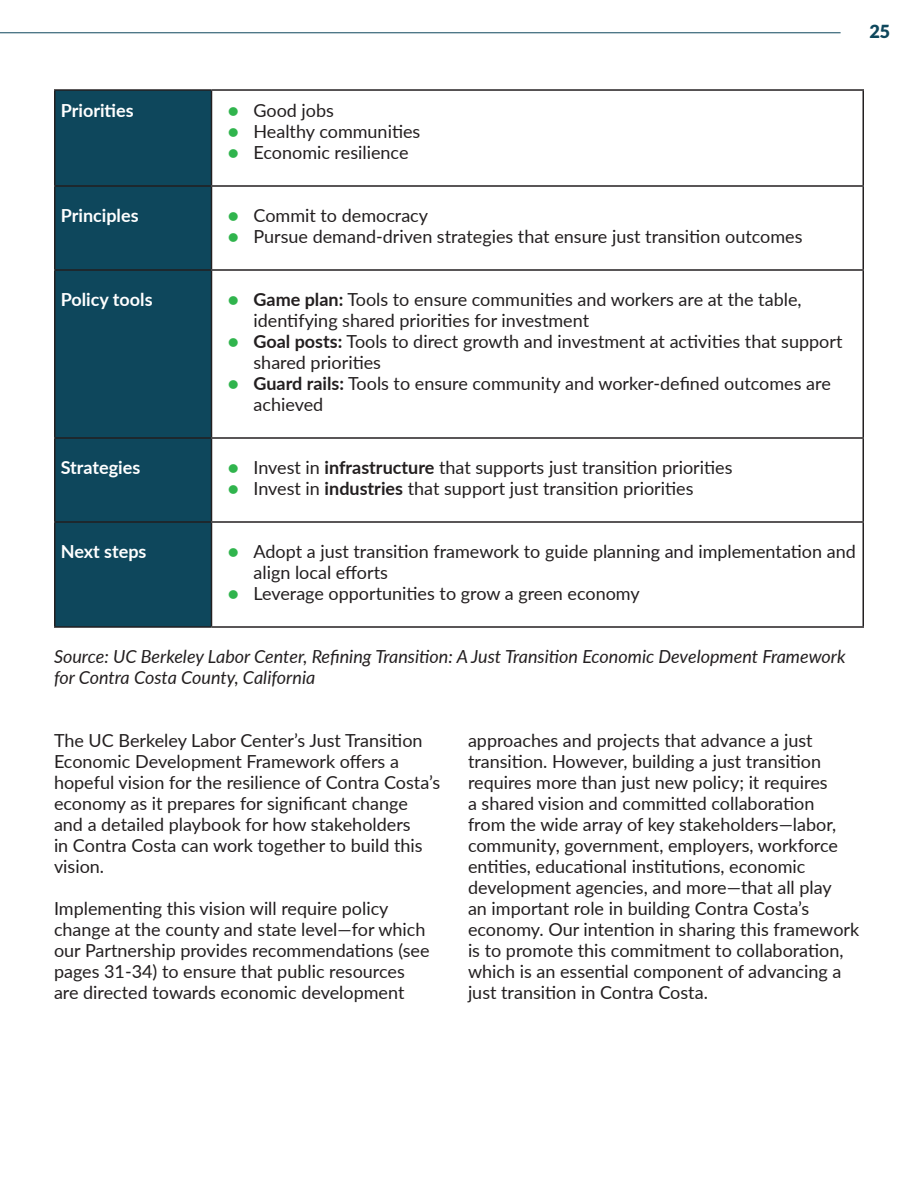
<style>
.page{position:relative;width:918px;height:1188px;background:#fff}
.page>*{position:absolute;margin:0;border:0;box-sizing:border-box;transform-origin:0 0}
.t1{font:18px/21px "Lato";color:#231f20}
.t2{font:italic 18px/21px "Lato";color:#231f20}
.t3{font:700 18px "Lato";color:#fff}
.t4{font:900 18px "Lato";color:#0e475c}
.s1{font-weight:900;color:#30b44d}
.s2{font-weight:700}
</style>
<div class="page">
<hr style="left:0;top:32px;width:841px;height:1px;background:#0e475c">
<div style="left:56px;top:91px;width:155px;height:535px;background:#0e475c"></div>
<hr style="left:54px;top:89px;width:158px;height:2px;background:#231f20">
<hr style="left:54px;top:91px;width:2px;height:94px;background:#231f20">
<hr style="left:212px;top:89px;width:652px;height:2px;background:#231f20">
<hr style="left:211px;top:91px;width:1px;height:94px;background:#231f20">
<hr style="left:862px;top:91px;width:2px;height:94px;background:#231f20">
<hr style="left:54px;top:185px;width:158px;height:2px;background:#231f20">
<hr style="left:54px;top:187px;width:2px;height:82px;background:#231f20">
<hr style="left:212px;top:185px;width:652px;height:2px;background:#231f20">
<hr style="left:211px;top:187px;width:1px;height:82px;background:#231f20">
<hr style="left:862px;top:187px;width:2px;height:82px;background:#231f20">
<hr style="left:54px;top:269px;width:158px;height:2px;background:#231f20">
<hr style="left:54px;top:271px;width:2px;height:166px;background:#231f20">
<hr style="left:212px;top:269px;width:652px;height:2px;background:#231f20">
<hr style="left:211px;top:271px;width:1px;height:166px;background:#231f20">
<hr style="left:862px;top:271px;width:2px;height:166px;background:#231f20">
<hr style="left:54px;top:437px;width:158px;height:2px;background:#231f20">
<hr style="left:54px;top:439px;width:2px;height:82px;background:#231f20">
<hr style="left:212px;top:437px;width:652px;height:2px;background:#231f20">
<hr style="left:211px;top:439px;width:1px;height:82px;background:#231f20">
<hr style="left:862px;top:439px;width:2px;height:82px;background:#231f20">
<hr style="left:54px;top:521px;width:158px;height:2px;background:#231f20">
<hr style="left:54px;top:523px;width:2px;height:103px;background:#231f20">
<hr style="left:212px;top:521px;width:652px;height:2px;background:#231f20">
<hr style="left:211px;top:523px;width:1px;height:103px;background:#231f20">
<hr style="left:862px;top:523px;width:2px;height:103px;background:#231f20">
<hr style="left:54px;top:626px;width:158px;height:2px;background:#231f20">
<hr style="left:212px;top:626px;width:652px;height:2px;background:#231f20">
<p class="t4" style="left:869px;top:21px;width:22px">25</p>
<p class="t3" style="left:61px;top:97px;width:74px">Priorities</p>
<p class="t1" style="left:228px;top:99px;width:108px"><span class="s1">•</span> Good jobs</p>
<p class="t1" style="left:228px;top:120px;width:194px"><span class="s1">•</span> Healthy communities</p>
<p class="t1" style="left:228px;top:141px;width:182px"><span class="s1">•</span> Economic resilience</p>
<p class="t3" style="left:61px;top:202px;width:79px">Principles</p>
<p class="t1" style="left:228px;top:204px;width:202px"><span class="s1">•</span> Commit to democracy</p>
<p class="t1" style="left:228px;top:225px;width:576px"><span class="s1">•</span> Pursue demand-driven strategies that ensure just transition outcomes</p>
<p class="t3" style="left:61px;top:286px;width:93px">Policy tools</p>
<p class="t1" style="left:254px;top:288px;width:550px;text-indent:-26px"><span class="s1">•</span> <span class="s2">Game plan:</span> Tools to ensure communities and workers are at the table, identifying shared priorities for investment</p>
<p class="t1" style="left:254px;top:330px;width:590px;text-indent:-26px"><span class="s1">•</span> <span class="s2">Goal posts:</span> Tools to direct growth and investment at activities that support shared priorities</p>
<p class="t1" style="left:254px;top:372px;width:579px;text-indent:-26px"><span class="s1">•</span> <span class="s2">Guard rails:</span> Tools to ensure community and worker-defined outcomes are achieved</p>
<p class="t3" style="left:61px;top:454px;width:81px">Strategies</p>
<p class="t1" style="left:228px;top:456px;width:506px"><span class="s1">•</span> Invest in <span class="s2">infrastructure</span> that supports just transition priorities</p>
<p class="t1" style="left:228px;top:477px;width:467px"><span class="s1">•</span> Invest in <span class="s2">industries</span> that support just transition priorities</p>
<p class="t3" style="left:61px;top:538px;width:87px">Next steps</p>
<p class="t1" style="left:254px;top:540px;width:604px;text-indent:-26px"><span class="s1">•</span> Adopt a just transition framework to guide planning and implementation and align local efforts</p>
<p class="t1" style="left:228px;top:582px;width:413px"><span class="s1">•</span> Leverage opportunities to grow a green economy</p>
<p class="t2" style="left:54px;top:645px;width:793px">Source: UC Berkeley Labor Center, Refining Transition: A Just Transition Economic Development Framework for Contra Costa County, California</p>
<p class="t1" style="left:54px;top:729px;width:388px">The UC Berkeley Labor Center’s Just Transition Economic Development Framework offers a hopeful vision for the resilience of Contra Costa’s economy as it prepares for significant change and a detailed playbook for how stakeholders<br>in Contra Costa can work together to build this vision.</p>
<p class="t1" style="left:54px;top:897px;width:377px">Implementing this vision will require policy change at the county and state level—for which our Partnership provides recommendations (see pages 31-34) to ensure that public resources are directed towards economic development</p>
<p class="t1" style="left:468px;top:729px;width:393px">approaches and projects that advance a just transition. However, building a just transition requires more than just new policy; it requires<br>a shared vision and committed collaboration<br>from the wide array of key stakeholders—labor, community, government, employers, workforce entities, educational institutions, economic development agencies, and more—that all play<br>an important role in building Contra Costa’s economy. Our intention in sharing this framework is to promote this commitment to collaboration, which is an essential component of advancing a just transition in Contra Costa.</p>
</div>
